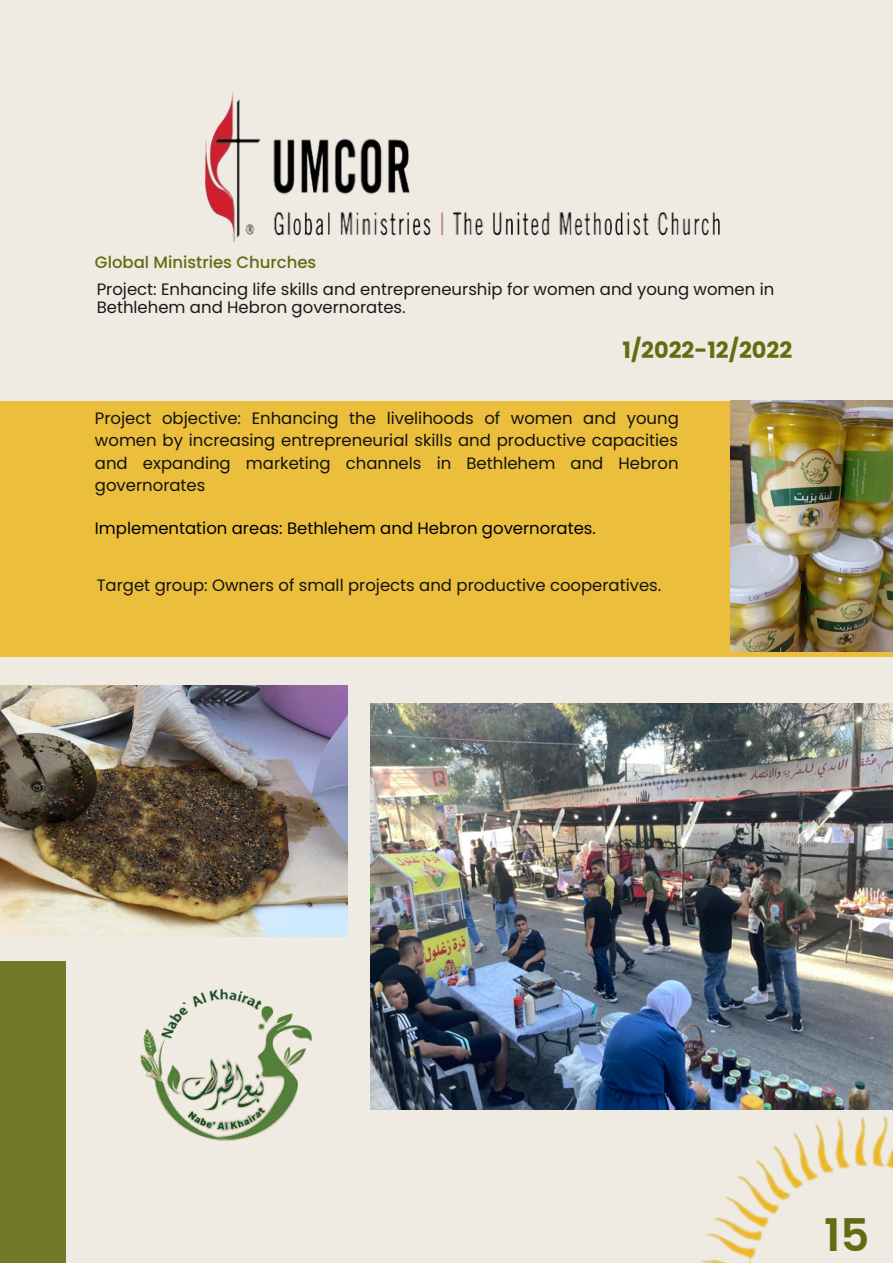
<style>
.page{position:relative;width:893px;height:1264px;background:#fff}
.page>*{position:absolute;margin:0;border:0;box-sizing:border-box;transform-origin:0 0}
.t1{font:600 45px "Poppins";color:#636c10}
.t2{font:700 22.5px "Poppins";color:#636c10}
.t3{font:16.5px/22.5px "Poppins";color:#131313;text-align:justify}
.t4{font:16.5px/18px "Poppins";color:#191919}
.t5{font:16.5px "Poppins";color:#000}
.t6{font:500 16.5px "Poppins";color:#636c10}
</style>
<div class="page">
<div style="left:0;top:0;width:892px;height:1262px;background:#efeae2"></div>
<div style="left:0;top:401px;width:892px;height:255px;background:#ebbe3b"></div>
<div style="left:0;top:961px;width:66px;height:301px;background:#727a27"></div>
<img style="left:206px;top:91px;width:513px;height:151px">
<img style="left:0;top:685px;width:348px;height:251px">
<img style="left:140px;top:988px;width:173px;height:153px">
<img style="left:370px;top:703px;width:522px;height:406px">
<img style="left:730px;top:401px;width:162px;height:250px">
<img style="left:658px;top:1046px;width:234px;height:216px">
<p class="t6" style="left:95px;top:251px;width:223px">Global Ministries Churches</p>
<p class="t4" style="left:97px;top:280px;width:679px">Project: Enhancing life skills and entrepreneurship for women and young women in<br>Bethlehem and Hebron governorates.</p>
<p class="t2" style="left:622px;top:334px;width:171px">1/2022-12/2022</p>
<p class="t3" style="left:95px;top:407px;width:585px">Project objective: Enhancing the livelihoods of women and young women by increasing entrepreneurial skills and productive capacities and expanding marketing channels in Bethlehem and Hebron governorates</p>
<p class="t5" style="left:95px;top:516px;width:502px">Implementation areas: Bethlehem and Hebron governorates.</p>
<p class="t3" style="left:97px;top:574px;width:566px">Target group: Owners of small projects and productive cooperatives.</p>
<p class="t1" style="left:824px;top:1204px;width:47px">15</p>
</div>
